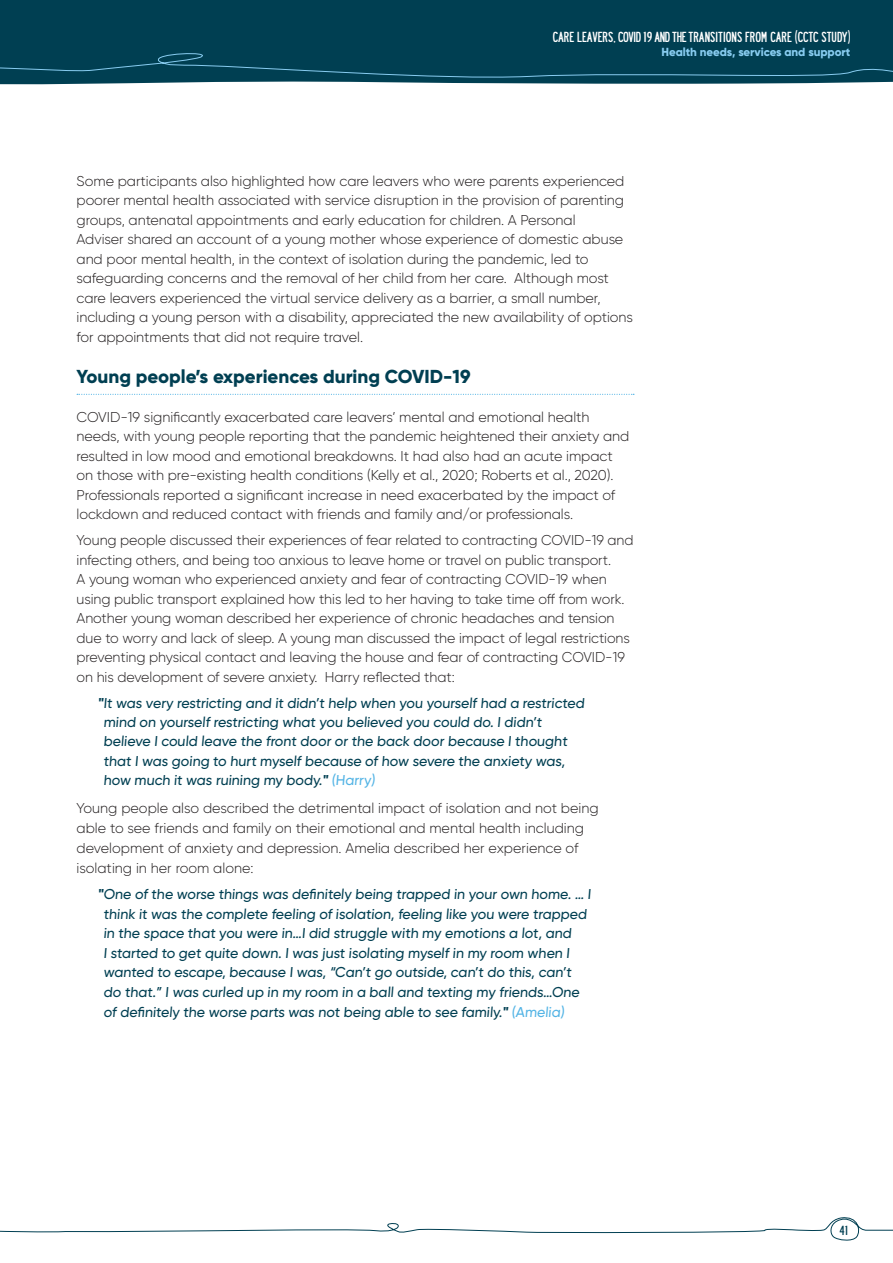
<style>
.page{position:relative;width:893px;height:1263px;background:#fff}
.page>*{position:absolute;margin:0;border:0;box-sizing:border-box;transform-origin:0 0}
.t1{font:800 18.75px "Gilroy";color:#003f52}
.t2{font:300 14.25px/19.5px "Gilroy";letter-spacing:-.005em;color:#231f20}
.t3{font:500 14.25px/19.6px "Gilroy";color:#003f52}
.t4{font:12.75px "Roadway";letter-spacing:.005em;color:#fff}
.t5{font:800 11.7px "Gilroy";letter-spacing:-.005em;color:#88ccf0}
.t6{font:11.55px "Roadway";color:#003f52}
.s1{font-weight:800}
.s2{color:#54b4e5}
</style>
<div class="page">
<svg style="left:0;top:1217px;width:893px;height:24px"></svg>
<div style="left:0;top:0;width:893px;height:85px;background:#003f52"></div>
<svg style="left:77px;top:394px;width:557px;height:1px"></svg>
<p class="t4" style="left:553px;top:29px;width:299px">CARE LEAVERS, COVID 19 AND THE TRANSITIONS FROM CARE (CCTC STUDY)</p>
<p class="t5" style="left:661px;top:44px;width:190px">Health needs, services and support</p>
<p class="t2" style="left:77px;top:171px;width:558px">Some participants also highlighted how care leavers who were parents experienced poorer mental health associated with service disruption in the provision of parenting groups, antenatal appointments and early education for children. A Personal<br>Adviser shared an account of a young mother whose experience of domestic abuse and poor mental health, in the context of isolation during the pandemic, led to safeguarding concerns and the removal of her child from her care. Although most care leavers experienced the virtual service delivery as a barrier, a small number, including a young person with a disability, appreciated the new availability of options for appointments that did not require travel.</p>
<h1 class="t1" style="left:77px;top:365px;width:395px">Young people’s experiences during COVID-19</h1>
<p class="t2" style="left:77px;top:407px;width:554px">COVID-19 significantly exacerbated care leavers’ mental and emotional health needs, with young people reporting that the pandemic heightened their anxiety and resulted in low mood and emotional breakdowns. It had also had an acute impact on those with pre-existing health conditions (Kelly et al., 2020; Roberts et al., 2020).<br>Professionals reported a significant increase in need exacerbated by the impact of lockdown and reduced contact with friends and family and/or professionals.</p>
<p class="t2" style="left:77px;top:530px;width:559px">Young people discussed their experiences of fear related to contracting COVID-19 and infecting others, and being too anxious to leave home or travel on public transport.<br>A young woman who experienced anxiety and fear of contracting COVID-19 when using public transport explained how this led to her having to take time off from work.<br>Another young woman described her experience of chronic headaches and tension due to worry and lack of sleep. A young man discussed the impact of legal restrictions preventing physical contact and leaving the house and fear of contracting COVID-19 on his development of severe anxiety. Harry reflected that:</p>
<p class="t3" style="left:103px;top:693px;width:484px;text-indent:-6px"><span class="s1">"</span>It was very restricting and it didn’t help when you yourself had a restricted mind on yourself restricting what you believed you could do. I didn’t believe I could leave the front door or the back door because I thought that I was going to hurt myself because of how severe the anxiety was, how much it was ruining my body.<span class="s1">"</span> <span class="s2">(Harry)</span></p>
<p class="t2" style="left:77px;top:798px;width:524px">Young people also described the detrimental impact of isolation and not being able to see friends and family on their emotional and mental health including development of anxiety and depression. Amelia described her experience of isolating in her room alone:</p>
<p class="t3" style="left:104px;top:884px;width:490px;text-indent:-6px"><span class="s1">"</span>One of the worse things was definitely being trapped in your own home. … I think it was the complete feeling of isolation, feeling like you were trapped in the space that you were in…I did struggle with my emotions a lot, and<br>I started to get quite down. I was just isolating myself in my room when I wanted to escape, because I was, “Can’t go outside, can’t do this, can’t do that.” I was curled up in my room in a ball and texting my friends…One of definitely the worse parts was not being able to see family.<span class="s1">"</span> <span class="s2">(Amelia)</span></p>
<p class="t6" style="left:840px;top:1222px;width:10px">41</p>
</div>
